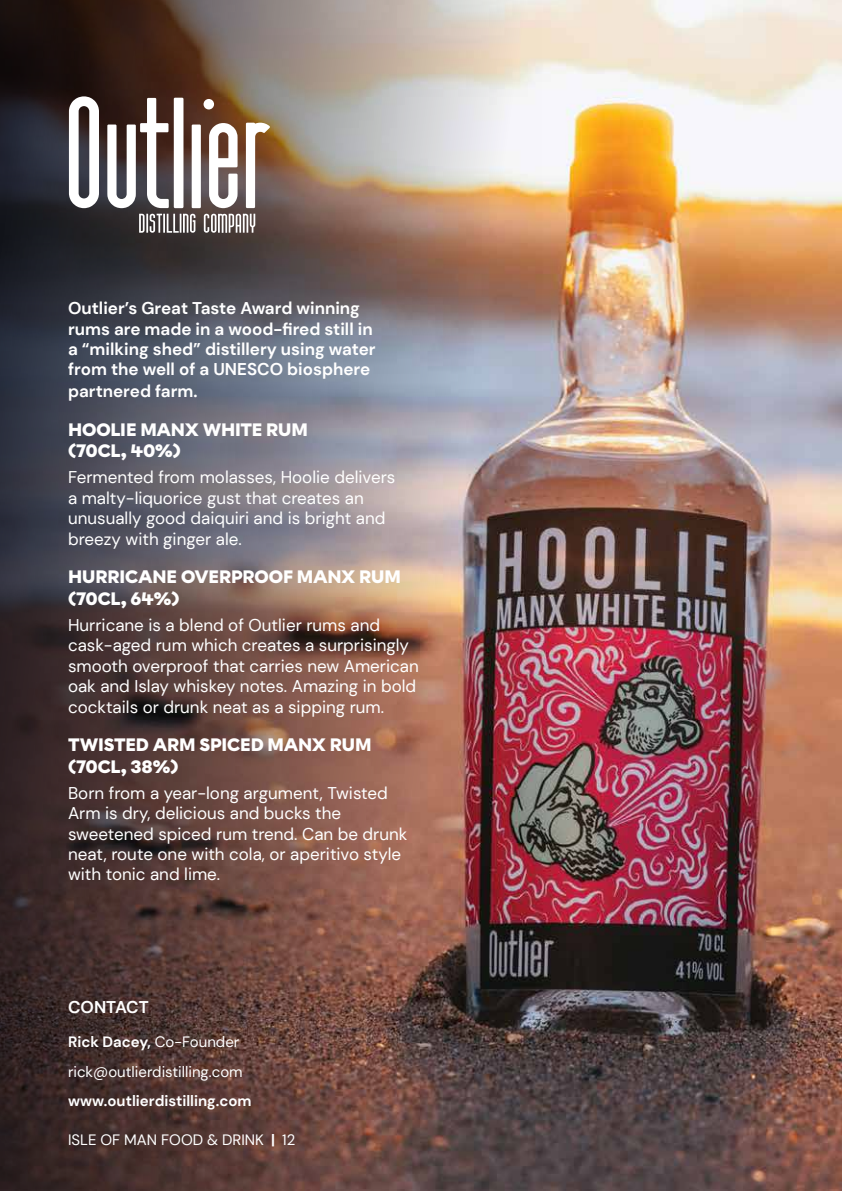
<style>
.page{position:relative;width:842px;height:1191px;background:#fff}
.page>*{position:absolute;margin:0;border:0;box-sizing:border-box;transform-origin:0 0}
.t1{font:900 18px/21.6px "Chromatica";letter-spacing:-.015em;color:#fff}
.t2{font:17px/20.4px "DM Sans";color:#fff}
.t3{font:700 17px/20.8px "DM Sans";color:#fff}
.t4{font:15px/29.4px "DM Sans";color:#fff}
.t5{font:700 15px "DM Sans";color:#fff}
.s1{font-weight:700}
</style>
<div class="page">
<img style="left:541px;top:0;width:301px;height:1191px">
<img style="left:0;top:0;width:541px;height:1191px">
<svg style="left:139px;top:214px;width:56px;height:19px"></svg>
<svg style="left:204px;top:214px;width:51px;height:19px"></svg>
<svg style="left:69px;top:96px;width:30px;height:112px"></svg>
<svg style="left:107px;top:98px;width:76px;height:110px"></svg>
<svg style="left:192px;top:124px;width:9px;height:84px"></svg>
<svg style="left:209px;top:123px;width:29px;height:85px"></svg>
<svg style="left:246px;top:123px;width:24px;height:85px"></svg>
<div style="left:204px;top:99px;width:10px;height:10px;background:#fff;border-radius:50%"></div>
<p class="t3" style="left:68px;top:298px;width:309px">Outlier’s Great Taste Award winning rums are made in a wood-fired still in a “milking shed” distillery using water from the well of a UNESCO biosphere partnered farm.</p>
<p class="t1" style="left:68px;top:419px;width:241px">HOOLIE MANX WHITE RUM (70CL, 40%)</p>
<p class="t2" style="left:68px;top:467px;width:329px">Fermented from molasses, Hoolie delivers a malty-liquorice gust that creates an unusually good daiquiri and is bright and breezy with ginger ale.</p>
<p class="t1" style="left:68px;top:566px;width:334px">HURRICANE OVERPROOF MANX RUM (70CL, 64%)</p>
<p class="t2" style="left:68px;top:614px;width:352px">Hurricane is a blend of Outlier rums and cask-aged rum which creates a surprisingly smooth overproof that carries new American oak and Islay whiskey notes. Amazing in bold cocktails or drunk neat as a sipping rum.</p>
<p class="t1" style="left:68px;top:734px;width:305px">TWISTED ARM SPICED MANX RUM (70CL, 38%)</p>
<p class="t2" style="left:68px;top:782px;width:341px">Born from a year-long argument, Twisted Arm is dry, delicious and bucks the sweetened spiced rum trend. Can be drunk neat, route one with cola, or aperitivo style with tonic and lime.</p>
<p class="t3" style="left:68px;top:997px;width:82px">CONTACT</p>
<p class="t4" style="left:68px;top:1027px;width:176px"><span class="s1">Rick Dacey,</span> Co-Founder rick@outlierdistilling.com</p>
<p class="t5" style="left:68px;top:1091px;width:185px">www.outlierdistilling.com</p>
<p class="t4" style="left:68px;top:1124px;width:229px">ISLE OF MAN FOOD &amp; DRINK <span class="s1">|</span> 12</p>
</div>
